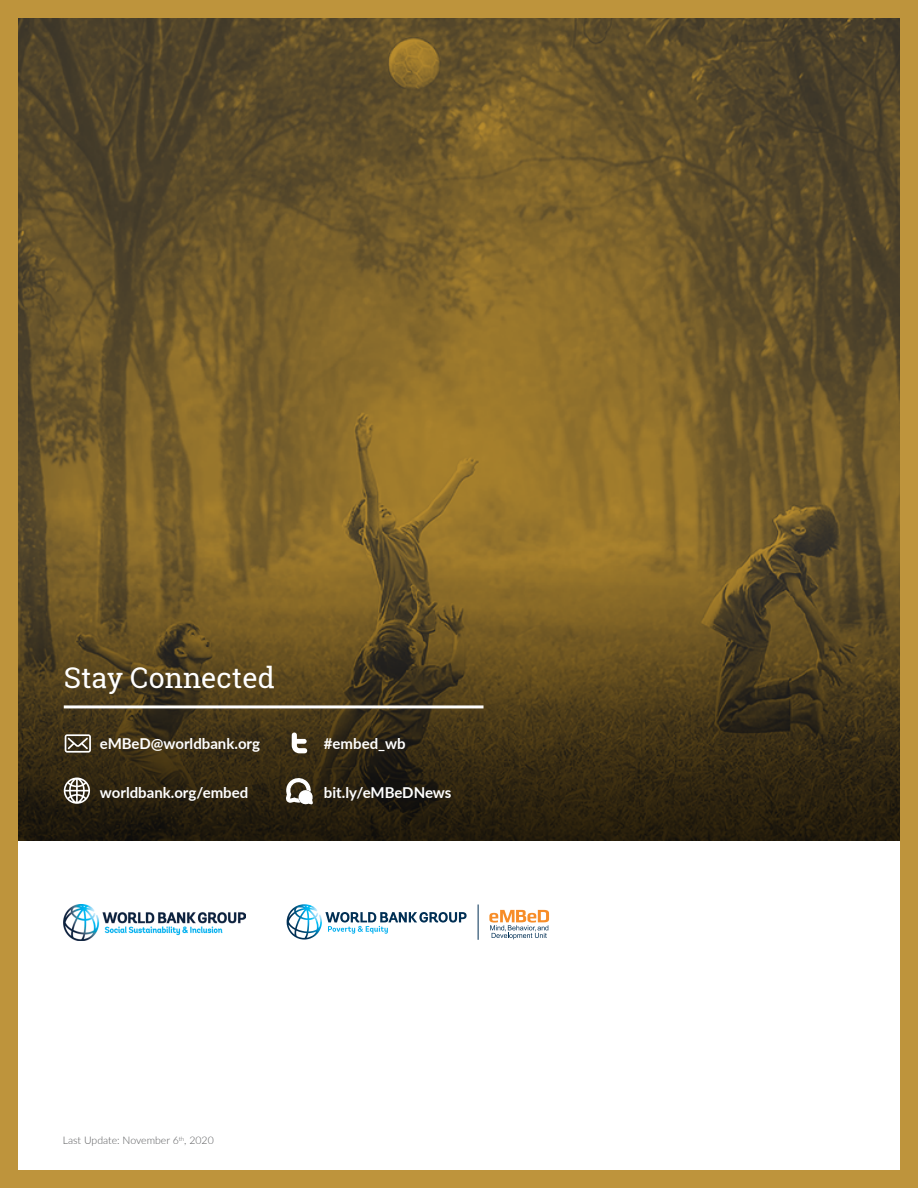
<style>
.page{position:relative;width:918px;height:1188px;background:#fff}
.page>*{position:absolute;margin:0;border:0;box-sizing:border-box;transform-origin:0 0}
.t1{font:28.5px "Roboto Slab";color:#fff}
.t2{font:700 15px "Lato";color:#fff}
.t3{font:300 10.5px "Lato";color:#58595b}
</style>
<div class="page">
<img style="left:19px;top:19px;width:880px;height:821px">
<div style="left:0;top:0;width:918px;height:1188px;border:18px solid #be943c"></div>
<svg style="left:64px;top:778px;width:26px;height:26px"></svg>
<svg style="left:65px;top:734px;width:26px;height:19px"></svg>
<svg style="left:286px;top:777px;width:28px;height:28px"></svg>
<svg style="left:292px;top:733px;width:15px;height:20px"></svg>
<hr style="left:64px;top:705px;width:420px;height:3px;background:#fff">
<svg style="left:489px;top:910px;width:60px;height:29px"></svg>
<svg style="left:287px;top:904px;width:180px;height:36px"></svg>
<hr style="left:478px;top:905px;width:1px;height:35px;background:#002f54">
<img style="left:63px;top:905px;width:183px;height:35px">
<h1 class="t1" style="left:64px;top:659px;width:213px">Stay Connected</h1>
<p class="t2" style="left:100px;top:733px;width:162px">eMBeD@worldbank.org</p>
<p class="t2" style="left:100px;top:781px;width:150px">worldbank.org/embed</p>
<p class="t2" style="left:324px;top:733px;width:83px">#embed_wb</p>
<p class="t2" style="left:324px;top:781px;width:129px">bit.ly/eMBeDNews</p>
<p class="t3" style="left:63px;top:1133px;width:153px">Last Update: November 6<sup>th</sup>, 2020</p>
</div>
